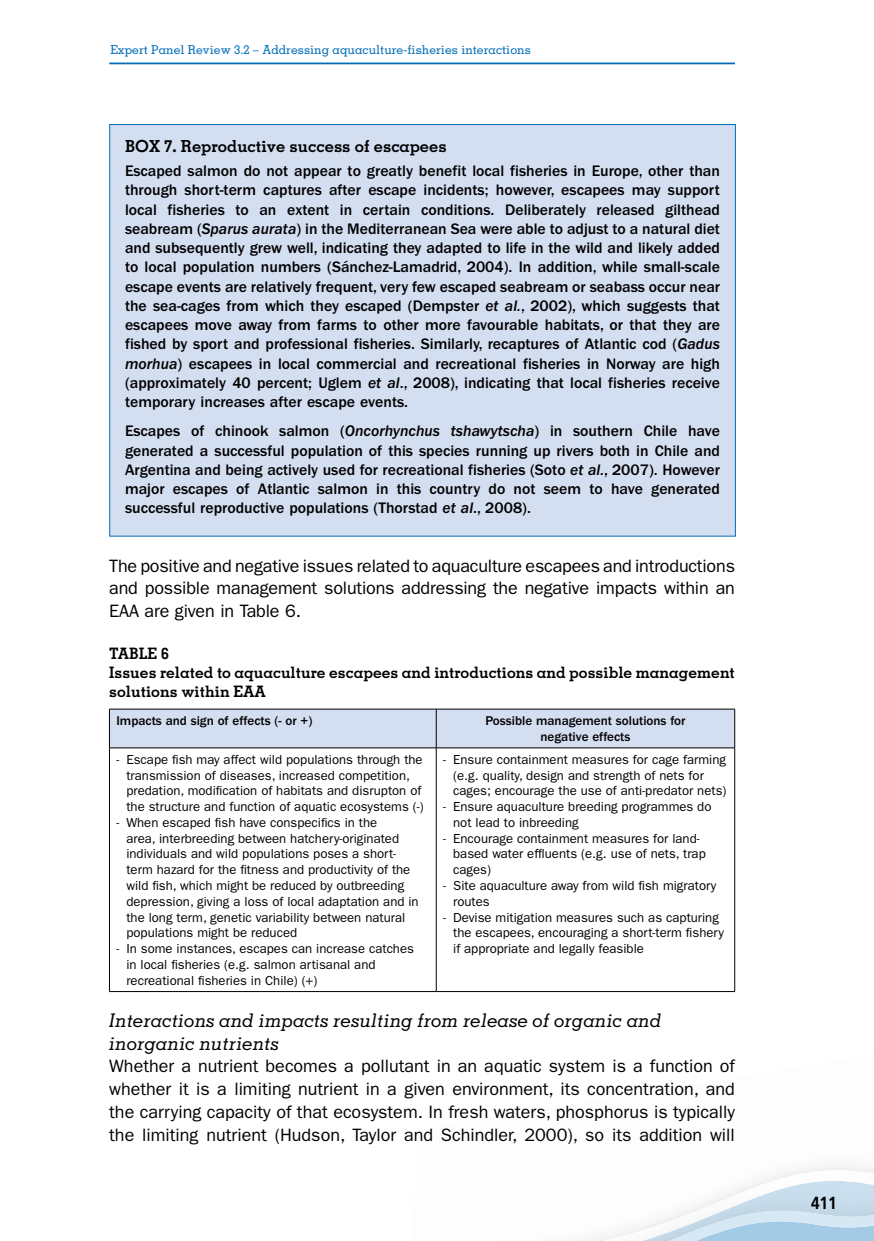
<style>
.page{position:relative;width:874px;height:1241px;background:#fff}
.page>*{position:absolute;margin:0;border:0;box-sizing:border-box;transform-origin:0 0}
.t1{font:italic 500 18.9px/22.8px "Memphis LT Std";color:#000}
.t2{font:17.85px/22.8px "ITC Franklin Gothic Std";letter-spacing:-.01em;color:#000;text-align:justify}
.t3{font:700 17.5px "Frutiger LT Std";color:#000;scale:.88 1}
.t4{font:700 16.62px "Memphis LT Std";color:#000}
.t5{font:500 15.75px/19.2px "ITC Franklin Gothic Std";color:#000;text-align:justify}
.t6{font:700 15.75px/18.9px "Memphis LT Std";color:#000}
.t7{font:13.12px/15.8px "ITC Franklin Gothic Std";color:#000}
.t8{font:500 13.12px/15.8px "ITC Franklin Gothic Std";color:#000;text-align:center}
.t9{font:500 12.25px "Memphis LT Std";color:#006eb9}
.s1{font-family:"ITC Franklin Gothic Std Med It";font-weight:400}
</style>
<div class="page">
<hr style="left:109px;top:63px;width:625px;height:1px;background:#006eb9">
<img style="left:602px;top:1169px;width:271px;height:71px">
<svg style="left:668px;top:1210px;width:205px;height:30px;background:#c3dbec"></svg>
<div style="left:110px;top:709px;width:624px;height:38px;background:#d4def1"></div>
<hr style="left:109px;top:708px;width:327px;height:1px;background:#000">
<hr style="left:109px;top:709px;width:1px;height:38px;background:#000">
<hr style="left:436px;top:708px;width:298px;height:1px;background:#000">
<hr style="left:435px;top:709px;width:1px;height:38px;background:#000">
<hr style="left:734px;top:709px;width:1px;height:38px;background:#000">
<hr style="left:109px;top:747px;width:327px;height:1px;background:#000">
<hr style="left:109px;top:748px;width:1px;height:243px;background:#000">
<hr style="left:436px;top:747px;width:298px;height:1px;background:#000">
<hr style="left:435px;top:748px;width:1px;height:243px;background:#000">
<hr style="left:734px;top:748px;width:1px;height:243px;background:#000">
<hr style="left:109px;top:991px;width:327px;height:1px;background:#000">
<hr style="left:436px;top:991px;width:298px;height:1px;background:#000">
<div style="left:110px;top:124px;width:625px;height:412px;background:#d4def1"></div>
<p class="t9" style="left:110px;top:42px;width:421px">Expert Panel Review 3.2 – Addressing aquaculture-fisheries interactions</p>
<p class="t4" style="left:125px;top:135px;width:323px">BOX 7. Reproductive success of escapees</p>
<p class="t5" style="left:125px;top:161px;width:596px">Escaped salmon do not appear to greatly benefit local fisheries in Europe, other than through short-term captures after escape incidents; however, escapees may support local fisheries to an extent in certain conditions. Deliberately released gilthead seabream (<span class="s1">Sparus aurata</span>) in the Mediterranean Sea were able to adjust to a natural diet and subsequently grew well, indicating they adapted to life in the wild and likely added to local population numbers (Sánchez-Lamadrid, 2004). In addition, while small-scale escape events are relatively frequent, very few escaped seabream or seabass occur near the sea-cages from which they escaped (Dempster <span class="s1">et al.</span>, 2002), which suggests that escapees move away from farms to other more favourable habitats, or that they are fished by sport and professional fisheries. Similarly, recaptures of Atlantic cod (<span class="s1">Gadus morhua</span>) escapees in local commercial and recreational fisheries in Norway are high (approximately 40 percent; Uglem <span class="s1">et al</span>., 2008), indicating that local fisheries receive temporary increases after escape events.</p>
<p class="t5" style="left:125px;top:421px;width:596px">Escapes of chinook salmon (<span class="s1">Oncorhynchus tshawytscha</span>) in southern Chile have generated a successful population of this species running up rivers both in Chile and Argentina and being actively used for recreational fisheries (Soto <span class="s1">et al.</span>, 2007). However major escapes of Atlantic salmon in this country do not seem to have generated successful reproductive populations (Thorstad <span class="s1">et al</span>., 2008).</p>
<p class="t2" style="left:109px;top:554px;width:627px">The positive and negative issues related to aquaculture escapees and introductions and possible management solutions addressing the negative impacts within an EAA are given in Table 6.</p>
<p class="t6" style="left:109px;top:643px;width:626px">TABLE 6<br>Issues related to aquaculture escapees and introductions and possible management solutions within EAA</p>
<p class="t8" style="left:116px;top:713px;width:197px">Impacts and sign of effects (- or +)</p>
<p class="t8" style="left:485px;top:713px;width:201px">Possible management solutions for negative effects</p>
<p class="t7" style="left:126px;top:751px;width:298px;text-indent:-10px">- Escape fish may affect wild populations through the transmission of diseases, increased competition, predation, modification of habitats and disrupton of the structure and function of aquatic ecosystems (-)</p>
<p class="t7" style="left:126px;top:814px;width:294px;text-indent:-10px">- When escaped fish have conspecifics in the<br>area, interbreeding between hatchery-originated individuals and wild populations poses a short&shy;term hazard for the fitness and productivity of the wild fish, which might be reduced by outbreeding depression, giving a loss of local adaptation and in the long term, genetic variability between natural populations might be reduced</p>
<p class="t7" style="left:126px;top:940px;width:289px;text-indent:-10px">- In some instances, escapes can increase catches in local fisheries (e.g. salmon artisanal and recreational fisheries in Chile) (+)</p>
<p class="t7" style="left:453px;top:751px;width:274px;text-indent:-10px">- Ensure containment measures for cage farming (e.g. quality, design and strength of nets for cages; encourage the use of anti-predator nets)</p>
<p class="t7" style="left:453px;top:798px;width:260px;text-indent:-10px">- Ensure aquaculture breeding programmes do not lead to inbreeding</p>
<p class="t7" style="left:453px;top:830px;width:254px;text-indent:-10px">- Encourage containment measures for land&shy;based water effluents (e.g. use of nets, trap cages)</p>
<p class="t7" style="left:453px;top:877px;width:265px;text-indent:-10px">- Site aquaculture away from wild fish migratory routes</p>
<p class="t7" style="left:453px;top:909px;width:272px;text-indent:-10px">- Devise mitigation measures such as capturing the escapees, encouraging a short-term fishery if appropriate and legally feasible</p>
<p class="t1" style="left:109px;top:1008px;width:553px">Interactions and impacts resulting from release of organic and inorganic nutrients</p>
<p class="t2" style="left:109px;top:1054px;width:627px">Whether a nutrient becomes a pollutant in an aquatic system is a function of whether it is a limiting nutrient in a given environment, its concentration, and the carrying capacity of that ecosystem. In fresh waters, phosphorus is typically the limiting nutrient (Hudson, Taylor and Schindler, 2000), so its addition will</p>
<p class="t3" style="left:810px;top:1192px;width:31px">411</p>
</div>
